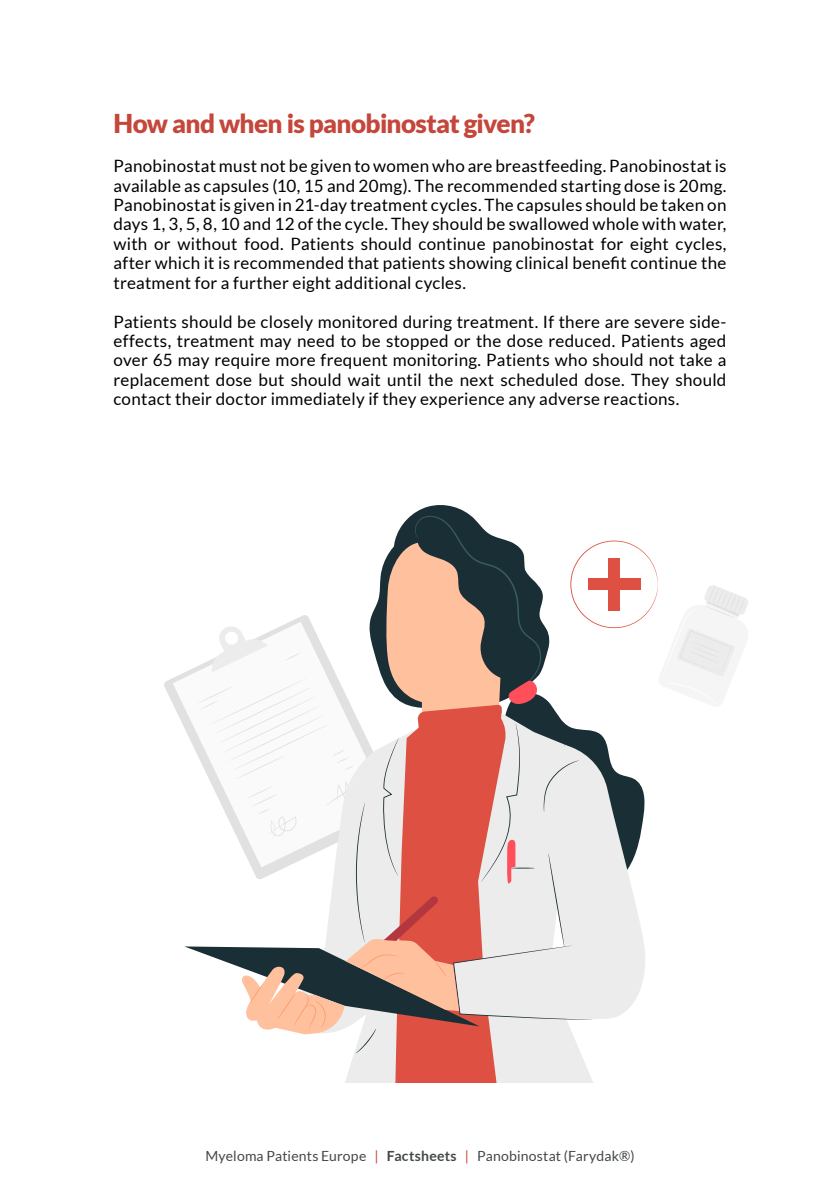
<style>
.page{position:relative;width:840px;height:1191px;background:#fff}
.page>*{position:absolute;margin:0;border:0;box-sizing:border-box;transform-origin:0 0}
.t1{font:900 26px "Lato";letter-spacing:-.025em;color:#c5463b}
.t2{font:17px/19.4px "Lato";letter-spacing:.015em;color:#000;text-align:justify}
.t3{font:14px "Lato";letter-spacing:.01em;color:#444849}
.s1{color:#c5463b}
.s2{font-weight:700}
</style>
<div class="page">
<svg style="left:173px;top:673px;width:11px;height:54px"></svg>
<svg style="left:184px;top:505px;width:564px;height:577px"></svg>
<h1 class="t1" style="left:113px;top:109px;width:423px">How and when is panobinostat given?</h1>
<p class="t2" style="left:113px;top:156px;width:614px">Panobinostat must not be given to women who are breastfeeding. Panobinostat is available as capsules (10, 15 and 20mg). The recommended starting dose is 20mg.<br>Panobinostat is given in 21-day treatment cycles. The capsules should be taken on days 1, 3, 5, 8, 10 and 12 of the cycle. They should be swallowed whole with water, with or without food. Patients should continue panobinostat for eight cycles, after which it is recommended that patients showing clinical benefit continue the treatment for a further eight additional cycles.</p>
<p class="t2" style="left:113px;top:311px;width:614px">Patients should be closely monitored during treatment. If there are severe side&shy;effects, treatment may need to be stopped or the dose reduced. Patients aged over 65 may require more frequent monitoring. Patients who should not take a replacement dose but should wait until the next scheduled dose. They should contact their doctor immediately if they experience any adverse reactions.</p>
<p class="t3" style="left:205px;top:1148px;width:430px">Myeloma Patients Europe <span class="s1">|</span> <span class="s2">Factsheets</span> <span class="s1">|</span> Panobinostat (Farydak®)</p>
</div>
